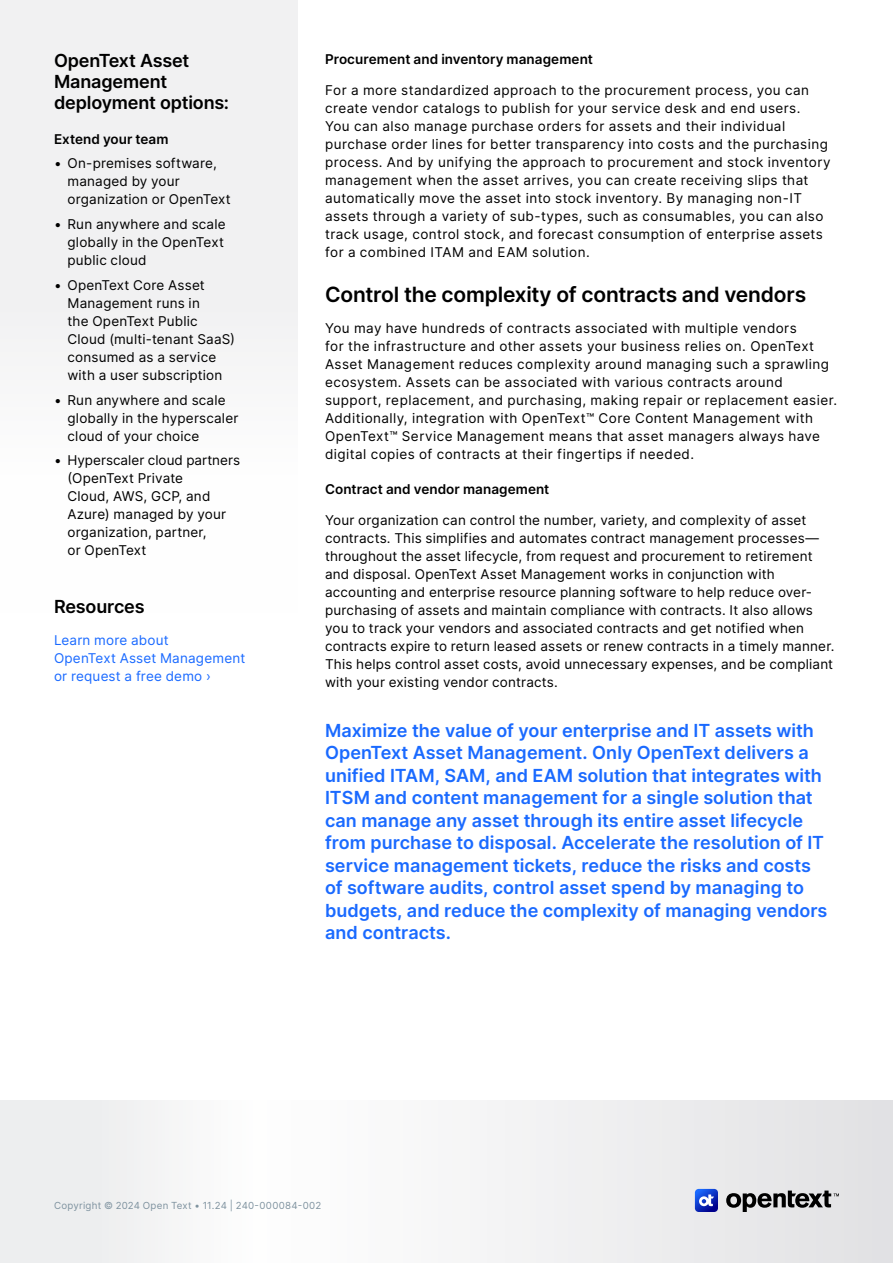
<style>
.page{position:relative;width:893px;height:1263px;background:#fff}
.page>*{position:absolute;margin:0;border:0;box-sizing:border-box;transform-origin:0 0}
.H2_Heading{font:21px "Inter V";letter-spacing:-.01em;color:#000}
.Pull_Quote{font:18px/22.5px "Inter V";color:#1a6aff}
.H3_Heading{font:600 18px/21px "Inter";letter-spacing:-.01em;color:#000}
.H3_Heading-2{font:18px "Inter V";letter-spacing:-.01em;color:#000}
.Body{font:13.5px/18px "Inter";letter-spacing:.02em;color:#000}
.Body-2{font:13.5px/18px "Inter";letter-spacing:.015em;color:#1a6aff}
.H3_Heading-3{font:13.5px "Inter V";letter-spacing:.005em;color:#000}
.H2_Heading-2{font:13.5px "Inter V";letter-spacing:.005em;color:#000}
.t1{font:9.75px "Inter";letter-spacing:.025em;color:#7e929f}
</style>
<div class="page">
<svg style="left:0;top:1101px;width:893px;height:162px"></svg>
<svg style="left:726px;top:1190px;width:113px;height:22px;background:#8c8c8d"></svg>
<svg style="left:695px;top:1189px;width:23px;height:23px"></svg>
<div style="left:0;top:0;width:298px;height:352px;background:#f1f1f2"></div>
<h3 class="H3_Heading" style="left:54px;top:50px;width:177px">OpenText Asset<br>Management deployment options:</h3>
<h3 class="H3_Heading-3" style="left:54px;top:129px;width:116px">Extend your team</h3>
<p class="Body" style="left:68px;top:154px;width:165px;text-indent:-14px">• On-premises software, managed by your organization or OpenText</p>
<p class="Body" style="left:68px;top:215px;width:160px;text-indent:-14px">• Run anywhere and scale globally in the OpenText public cloud</p>
<p class="Body" style="left:68px;top:276px;width:169px;text-indent:-14px">• OpenText Core Asset<br>Management runs in<br>the OpenText Public<br>Cloud (multi-tenant SaaS) consumed as a service with a user subscription</p>
<p class="Body" style="left:68px;top:390px;width:172px;text-indent:-14px">• Run anywhere and scale globally in the hyperscaler cloud of your choice</p>
<p class="Body" style="left:68px;top:451px;width:174px;text-indent:-14px">• Hyperscaler cloud partners (OpenText Private<br>Cloud, AWS, GCP, and<br>Azure) managed by your organization, partner,<br>or OpenText</p>
<h3 class="H3_Heading-2" style="left:54px;top:593px;width:92px">Resources</h3>
<p class="Body-2" style="left:54px;top:630px;width:193px">Learn more about<br>OpenText Asset Management or request a free demo ›</p>
<h2 class="H2_Heading-2" style="left:325px;top:49px;width:269px">Procurement and inventory management</h2>
<p class="Body" style="left:325px;top:81px;width:507px">For a more standardized approach to the procurement process, you can create vendor catalogs to publish for your service desk and end users.<br>You can also manage purchase orders for assets and their individual purchase order lines for better transparency into costs and the purchasing process. And by unifying the approach to procurement and stock inventory management when the asset arrives, you can create receiving slips that automatically move the asset into stock inventory. By managing non-IT assets through a variety of sub-types, such as consumables, you can also track usage, control stock, and forecast consumption of enterprise assets for a combined ITAM and EAM solution.</p>
<h2 class="H2_Heading" style="left:325px;top:279px;width:483px">Control the complexity of contracts and vendors</h2>
<p class="Body" style="left:325px;top:319px;width:514px">You may have hundreds of contracts associated with multiple vendors<br>for the infrastructure and other assets your business relies on. OpenText Asset Management reduces complexity around managing such a sprawling ecosystem. Assets can be associated with various contracts around support, replacement, and purchasing, making repair or replacement easier.<br>Additionally, integration with OpenText™ Core Content Management with OpenText™ Service Management means that asset managers always have digital copies of contracts at their fingertips if needed.</p>
<h3 class="H3_Heading-3" style="left:325px;top:479px;width:226px">Contract and vendor management</h3>
<p class="Body" style="left:325px;top:511px;width:511px">Your organization can control the number, variety, and complexity of asset contracts. This simplifies and automates contract management processes— throughout the asset lifecycle, from request and procurement to retirement and disposal. OpenText Asset Management works in conjunction with accounting and enterprise resource planning software to help reduce over&shy;purchasing of assets and maintain compliance with contracts. It also allows you to track your vendors and associated contracts and get notified when contracts expire to return leased assets or renew contracts in a timely manner.<br>This helps control asset costs, avoid unnecessary expenses, and be compliant with your existing vendor contracts.</p>
<p class="Pull_Quote" style="left:325px;top:718px;width:504px">Maximize the value of your enterprise and IT assets with OpenText Asset Management. Only OpenText delivers a unified ITAM, SAM, and EAM solution that integrates with ITSM and content management for a single solution that can manage any asset through its entire asset lifecycle from purchase to disposal. Accelerate the resolution of IT service management tickets, reduce the risks and costs of software audits, control asset spend by managing to budgets, and reduce the complexity of managing vendors and contracts.</p>
<p class="t1" style="left:54px;top:1198px;width:269px">Copyright © 2024 Open Text • 11.24 | 240-000084-002</p>
</div>
